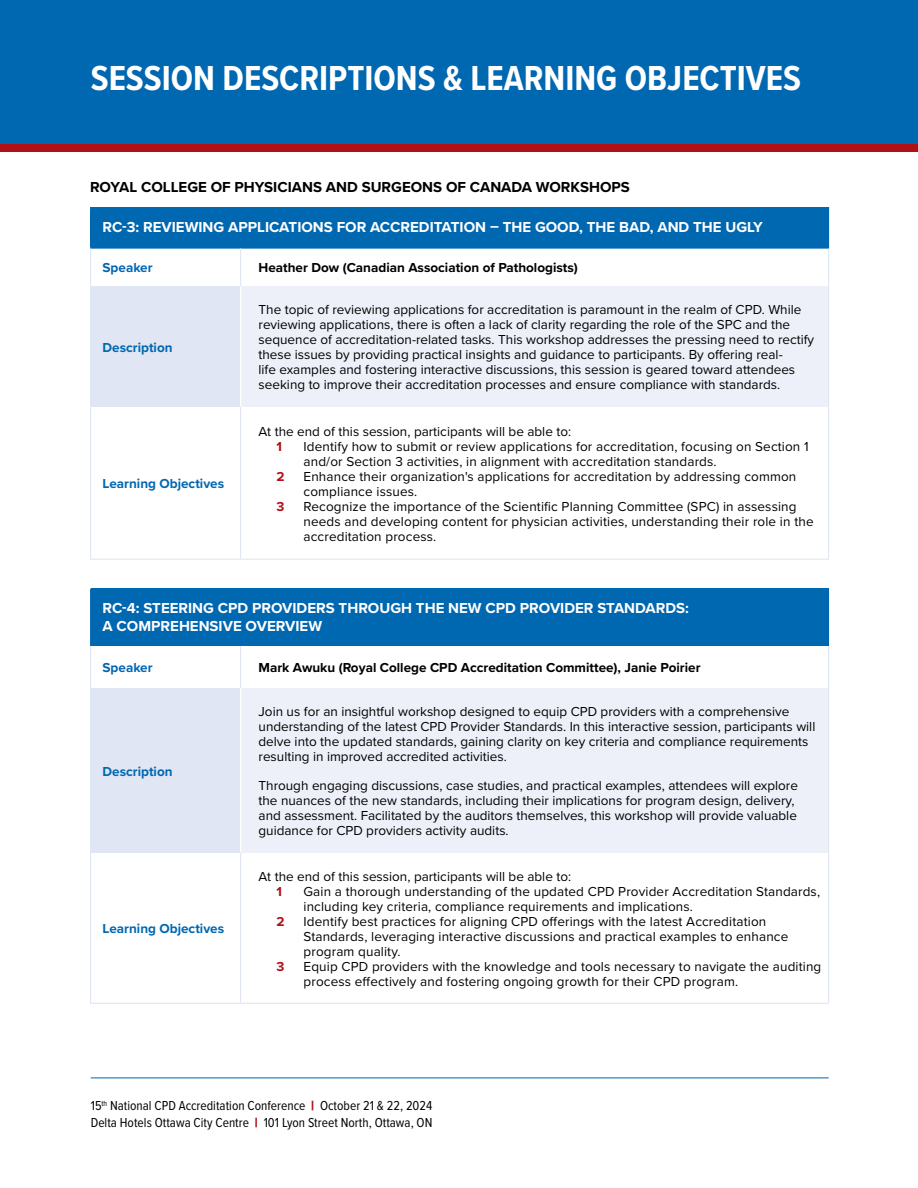
<style>
.page{position:relative;width:918px;height:1188px;background:#fff}
.page>*{position:absolute;margin:0;border:0;box-sizing:border-box;transform-origin:0 0}
.t1{font:700 36px "Proxima Nova Cond";color:#fff}
.Table_Heading{font:700 15px/18px "Proxima Nova";color:#fff}
.t2{font:700 15px "Proxima Nova";color:#000}
.Table_Body_Copy{font:13.5px/15px "Proxima Nova";color:#000}
.t3{font:13.5px/16.5px "Proxima Nova Cond";color:#000}
.Table_Body_Copy-2{font:700 13.5px "Proxima Nova";color:#000}
.Table_Body_Copy_no_space{font:13.5px "Proxima Nova";color:#000}
.Table_Body_Copy-3{font:700 13.5px "Proxima Nova";color:#0067b1}
.t4{font:700 13.5px "Proxima Nova";color:#b11116}
.s1{font-family:"Proxima Nova";font-weight:900;color:#b11116}
</style>
<div class="page">
<hr style="left:91px;top:1078px;width:738px;height:1px;background:#0067b1">
<div style="left:0;top:0;width:918px;height:146px;background:#0067b1"></div>
<div style="left:0;top:144px;width:918px;height:7px;background:#b11116"></div>
<div style="left:91px;top:208px;width:738px;height:40px;background:#0067b1"></div>
<div style="left:91px;top:286px;width:150px;height:121px;background:#e0e6f4"></div>
<div style="left:241px;top:286px;width:588px;height:121px;background:#eef0f9"></div>
<hr style="left:240px;top:286px;width:1px;height:121px;background:#fff">
<hr style="left:90px;top:207px;width:151px;height:1px;background:#0067b1">
<hr style="left:90px;top:208px;width:1px;height:40px;background:#0067b1">
<hr style="left:241px;top:207px;width:588px;height:1px;background:#0067b1">
<hr style="left:90px;top:248px;width:151px;height:1px;background:#0067b1">
<hr style="left:241px;top:248px;width:588px;height:1px;background:#0067b1">
<hr style="left:90px;top:249px;width:1px;height:37px;background:#e0e6f4">
<hr style="left:90px;top:286px;width:1px;height:121px;background:#e0e6f4">
<hr style="left:90px;top:407px;width:1px;height:152px;background:#e0e6f4">
<hr style="left:240px;top:249px;width:1px;height:37px;background:#e0e6f4">
<hr style="left:828px;top:249px;width:1px;height:37px;background:#e0e6f4">
<hr style="left:828px;top:286px;width:1px;height:121px;background:#e0e6f4">
<hr style="left:240px;top:407px;width:1px;height:152px;background:#e0e6f4">
<hr style="left:828px;top:407px;width:1px;height:152px;background:#e0e6f4">
<hr style="left:90px;top:559px;width:151px;height:1px;background:#e0e6f4">
<hr style="left:241px;top:559px;width:588px;height:1px;background:#e0e6f4">
<div style="left:91px;top:589px;width:738px;height:57px;background:#0067b1"></div>
<div style="left:91px;top:688px;width:150px;height:165px;background:#e0e6f4"></div>
<div style="left:241px;top:688px;width:588px;height:165px;background:#eef0f9"></div>
<hr style="left:240px;top:688px;width:1px;height:165px;background:#fff">
<hr style="left:90px;top:589px;width:1px;height:57px;background:#0067b1">
<hr style="left:90px;top:646px;width:1px;height:42px;background:#e0e6f4">
<hr style="left:90px;top:688px;width:1px;height:165px;background:#e0e6f4">
<hr style="left:90px;top:853px;width:1px;height:150px;background:#e0e6f4">
<hr style="left:240px;top:646px;width:1px;height:42px;background:#e0e6f4">
<hr style="left:828px;top:646px;width:1px;height:42px;background:#e0e6f4">
<hr style="left:828px;top:688px;width:1px;height:165px;background:#e0e6f4">
<hr style="left:240px;top:853px;width:1px;height:150px;background:#e0e6f4">
<hr style="left:828px;top:853px;width:1px;height:150px;background:#e0e6f4">
<hr style="left:90px;top:1003px;width:151px;height:1px;background:#e0e6f4">
<hr style="left:241px;top:1003px;width:588px;height:1px;background:#e0e6f4">
<h1 class="t1" style="left:91px;top:56px;width:712px">SESSION DESCRIPTIONS &amp; LEARNING OBJECTIVES</h1>
<h4 class="t2" style="left:90px;top:176px;width:541px">ROYAL COLLEGE OF PHYSICIANS AND SURGEONS OF CANADA WORKSHOPS</h4>
<p class="Table_Heading" style="left:103px;top:218px;width:662px">RC-3: REVIEWING APPLICATIONS FOR ACCREDITATION – THE GOOD, THE BAD, AND THE UGLY</p>
<p class="Table_Body_Copy-3" style="left:103px;top:258px;width:52px">Speaker</p>
<p class="Table_Body_Copy-2" style="left:259px;top:258px;width:321px">Heather Dow (Canadian Association of Pathologists)</p>
<p class="Table_Body_Copy-3" style="left:103px;top:337px;width:72px">Description</p>
<p class="Table_Body_Copy-3" style="left:103px;top:474px;width:123px">Learning Objectives</p>
<p class="Table_Body_Copy" style="left:259px;top:302px;width:557px">The topic of reviewing applications for accreditation is paramount in the realm of CPD. While reviewing applications, there is often a lack of clarity regarding the role of the SPC and the sequence of accreditation-related tasks. This workshop addresses the pressing need to rectify these issues by providing practical insights and guidance to participants. By offering real-<br>life examples and fostering interactive discussions, this session is geared toward attendees seeking to improve their accreditation processes and ensure compliance with standards.</p>
<p class="Table_Body_Copy_no_space" style="left:259px;top:421px;width:314px">At the end of this session, participants will be able to:</p>
<p class="t4" style="left:277px;top:436px;width:7px">1</p>
<p class="Table_Body_Copy" style="left:304px;top:438px;width:507px">Identify how to submit or review applications for accreditation, focusing on Section 1 and/or Section 3 activities, in alignment with accreditation standards.</p>
<p class="t4" style="left:277px;top:466px;width:10px">2</p>
<p class="Table_Body_Copy" style="left:304px;top:468px;width:494px">Enhance their organization's applications for accreditation by addressing common compliance issues.</p>
<p class="t4" style="left:277px;top:496px;width:9px">3</p>
<p class="Table_Body_Copy" style="left:304px;top:498px;width:512px">Recognize the importance of the Scientific Planning Committee (SPC) in assessing needs and developing content for physician activities, understanding their role in the accreditation process.</p>
<p class="Table_Heading" style="left:103px;top:599px;width:588px">RC-4: STEERING CPD PROVIDERS THROUGH THE NEW CPD PROVIDER STANDARDS:<br>A COMPREHENSIVE OVERVIEW</p>
<p class="Table_Body_Copy-3" style="left:103px;top:658px;width:52px">Speaker</p>
<p class="Table_Body_Copy-2" style="left:259px;top:658px;width:443px">Mark Awuku (Royal College CPD Accreditation Committee), Janie Poirier</p>
<p class="Table_Body_Copy-3" style="left:103px;top:761px;width:72px">Description</p>
<p class="Table_Body_Copy-3" style="left:103px;top:919px;width:123px">Learning Objectives</p>
<p class="Table_Body_Copy" style="left:259px;top:704px;width:558px">Join us for an insightful workshop designed to equip CPD providers with a comprehensive understanding of the latest CPD Provider Standards. In this interactive session, participants will delve into the updated standards, gaining clarity on key criteria and compliance requirements resulting in improved accredited activities.</p>
<p class="Table_Body_Copy" style="left:259px;top:777px;width:541px">Through engaging discussions, case studies, and practical examples, attendees will explore the nuances of the new standards, including their implications for program design, delivery, and assessment. Facilitated by the auditors themselves, this workshop will provide valuable guidance for CPD providers activity audits.</p>
<p class="Table_Body_Copy_no_space" style="left:259px;top:866px;width:314px">At the end of this session, participants will be able to:</p>
<p class="t4" style="left:277px;top:881px;width:7px">1</p>
<p class="Table_Body_Copy" style="left:304px;top:883px;width:518px">Gain a thorough understanding of the updated CPD Provider Accreditation Standards, including key criteria, compliance requirements and implications.</p>
<p class="t4" style="left:277px;top:911px;width:10px">2</p>
<p class="Table_Body_Copy" style="left:304px;top:913px;width:486px">Identify best practices for aligning CPD offerings with the latest Accreditation<br>Standards, leveraging interactive discussions and practical examples to enhance program quality.</p>
<p class="t4" style="left:277px;top:956px;width:9px">3</p>
<p class="Table_Body_Copy" style="left:304px;top:958px;width:519px">Equip CPD providers with the knowledge and tools necessary to navigate the auditing process effectively and fostering ongoing growth for their CPD program.</p>
<p class="t3" style="left:91px;top:1098px;width:343px">15<sup>th</sup> National CPD Accreditation Conference <span class="s1">|</span> October 21 &amp; 22, 2024<br>Delta Hotels Ottawa City Centre <span class="s1">|</span> 101 Lyon Street North, Ottawa, ON</p>
</div>
